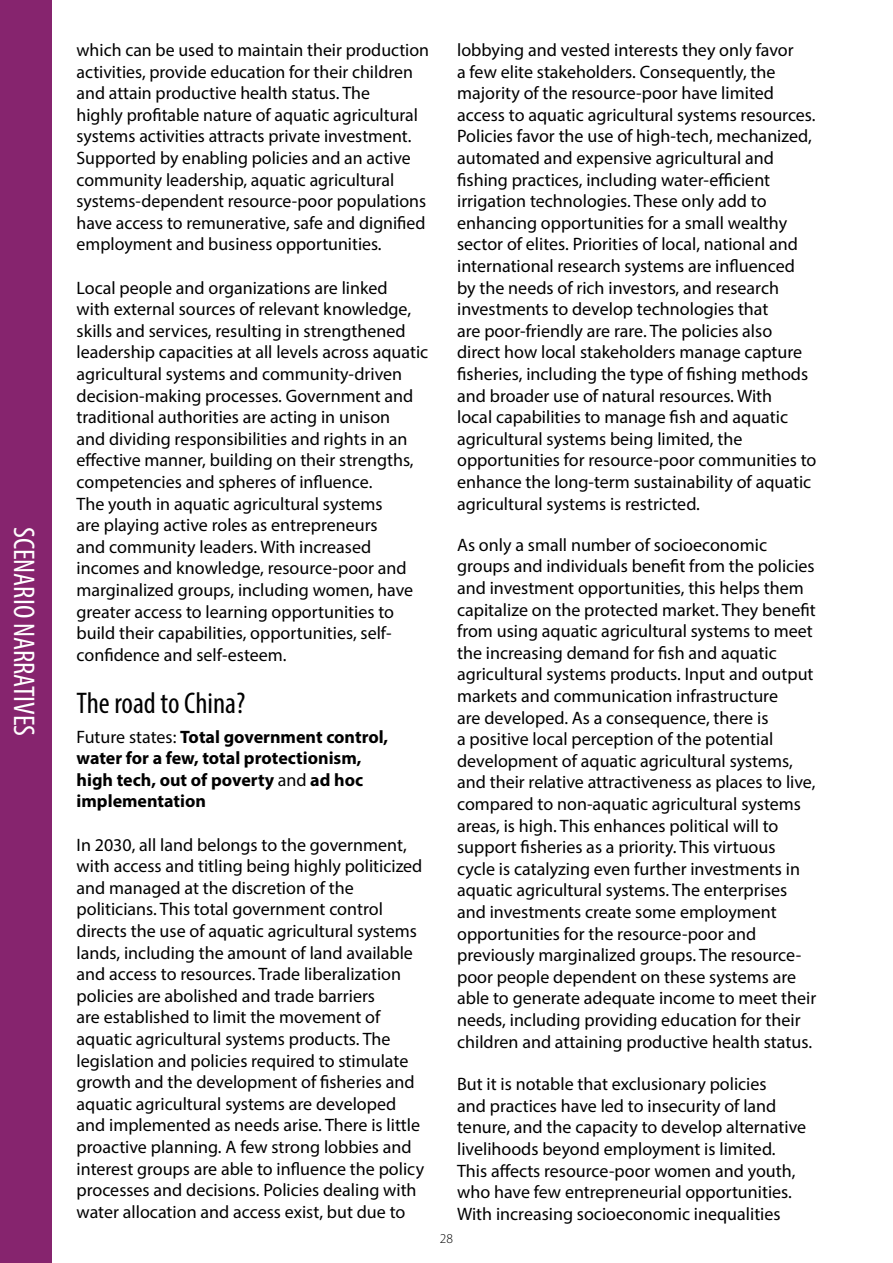
<style>
.page{position:relative;width:893px;height:1263px;background:#fff}
.page>*{position:absolute;margin:0;border:0;box-sizing:border-box;transform-origin:0 0}
.t1{font:condensed 30px "Myriad Pro";color:#fff}
.t2{font:condensed 30px "Myriad Pro";color:#000}
.t3{font:18px/21.6px "Myriad Pro";color:#000}
.t4{font:700 18px/21.6px "Myriad Pro";color:#000}
.t5{font:300 13.5px "Myriad Pro";color:#000}
.s1{font-weight:400}
</style>
<div class="page">
<div style="left:0;top:0;width:51px;height:1263px;background:#86246e"></div>
<h1 class="t1" style="left:42px;top:527px;width:211px;rotate:90deg">SCENARIO NARRATIVES</h1>
<p class="t3" style="left:77px;top:39px;width:354px">which can be used to maintain their production activities, provide education for their children and attain productive health status. The<br>highly profitable nature of aquatic agricultural systems activities attracts private investment.<br>Supported by enabling policies and an active community leadership, aquatic agricultural systems-dependent resource-poor populations have access to remunerative, safe and dignified employment and business opportunities.</p>
<p class="t3" style="left:77px;top:277px;width:353px">Local people and organizations are linked<br>with external sources of relevant knowledge, skills and services, resulting in strengthened leadership capacities at all levels across aquatic agricultural systems and community-driven decision-making processes. Government and traditional authorities are acting in unison<br>and dividing responsibilities and rights in an effective manner, building on their strengths, competencies and spheres of influence.<br>The youth in aquatic agricultural systems<br>are playing active roles as entrepreneurs<br>and community leaders. With increased incomes and knowledge, resource-poor and marginalized groups, including women, have greater access to learning opportunities to build their capabilities, opportunities, self&shy;confidence and self-esteem.</p>
<h1 class="t2" style="left:77px;top:684px;width:170px">The road to China?</h1>
<p class="t4" style="left:77px;top:725px;width:313px"><span class="s1">Future states:</span> Total government control, water for a few, total protectionism, high tech, out of poverty <span class="s1">and</span> ad hoc implementation</p>
<p class="t3" style="left:77px;top:833px;width:349px">In 2030, all land belongs to the government, with access and titling being highly politicized and managed at the discretion of the politicians. This total government control directs the use of aquatic agricultural systems lands, including the amount of land available and access to resources. Trade liberalization policies are abolished and trade barriers<br>are established to limit the movement of aquatic agricultural systems products. The legislation and policies required to stimulate growth and the development of fisheries and aquatic agricultural systems are developed and implemented as needs arise. There is little proactive planning. A few strong lobbies and interest groups are able to influence the policy processes and decisions. Policies dealing with water allocation and access exist, but due to</p>
<p class="t3" style="left:457px;top:39px;width:361px">lobbying and vested interests they only favor<br>a few elite stakeholders. Consequently, the majority of the resource-poor have limited access to aquatic agricultural systems resources.<br>Policies favor the use of high-tech, mechanized, automated and expensive agricultural and fishing practices, including water-efficient irrigation technologies. These only add to enhancing opportunities for a small wealthy sector of elites. Priorities of local, national and international research systems are influenced by the needs of rich investors, and research investments to develop technologies that<br>are poor-friendly are rare. The policies also direct how local stakeholders manage capture fisheries, including the type of fishing methods and broader use of natural resources. With<br>local capabilities to manage fish and aquatic agricultural systems being limited, the opportunities for resource-poor communities to enhance the long-term sustainability of aquatic agricultural systems is restricted.</p>
<p class="t3" style="left:457px;top:534px;width:361px">As only a small number of socioeconomic groups and individuals benefit from the policies and investment opportunities, this helps them capitalize on the protected market. They benefit from using aquatic agricultural systems to meet the increasing demand for fish and aquatic agricultural systems products. Input and output markets and communication infrastructure<br>are developed. As a consequence, there is<br>a positive local perception of the potential development of aquatic agricultural systems, and their relative attractiveness as places to live, compared to non-aquatic agricultural systems areas, is high. This enhances political will to support fisheries as a priority. This virtuous cycle is catalyzing even further investments in aquatic agricultural systems. The enterprises and investments create some employment opportunities for the resource-poor and previously marginalized groups. The resource&shy;poor people dependent on these systems are able to generate adequate income to meet their needs, including providing education for their children and attaining productive health status.</p>
<p class="t3" style="left:457px;top:1073px;width:350px">But it is notable that exclusionary policies<br>and practices have led to insecurity of land tenure, and the capacity to develop alternative livelihoods beyond employment is limited.<br>This affects resource-poor women and youth, who have few entrepreneurial opportunities.<br>With increasing socioeconomic inequalities</p>
<p class="t5" style="left:440px;top:1231px;width:15px">28</p>
</div>
